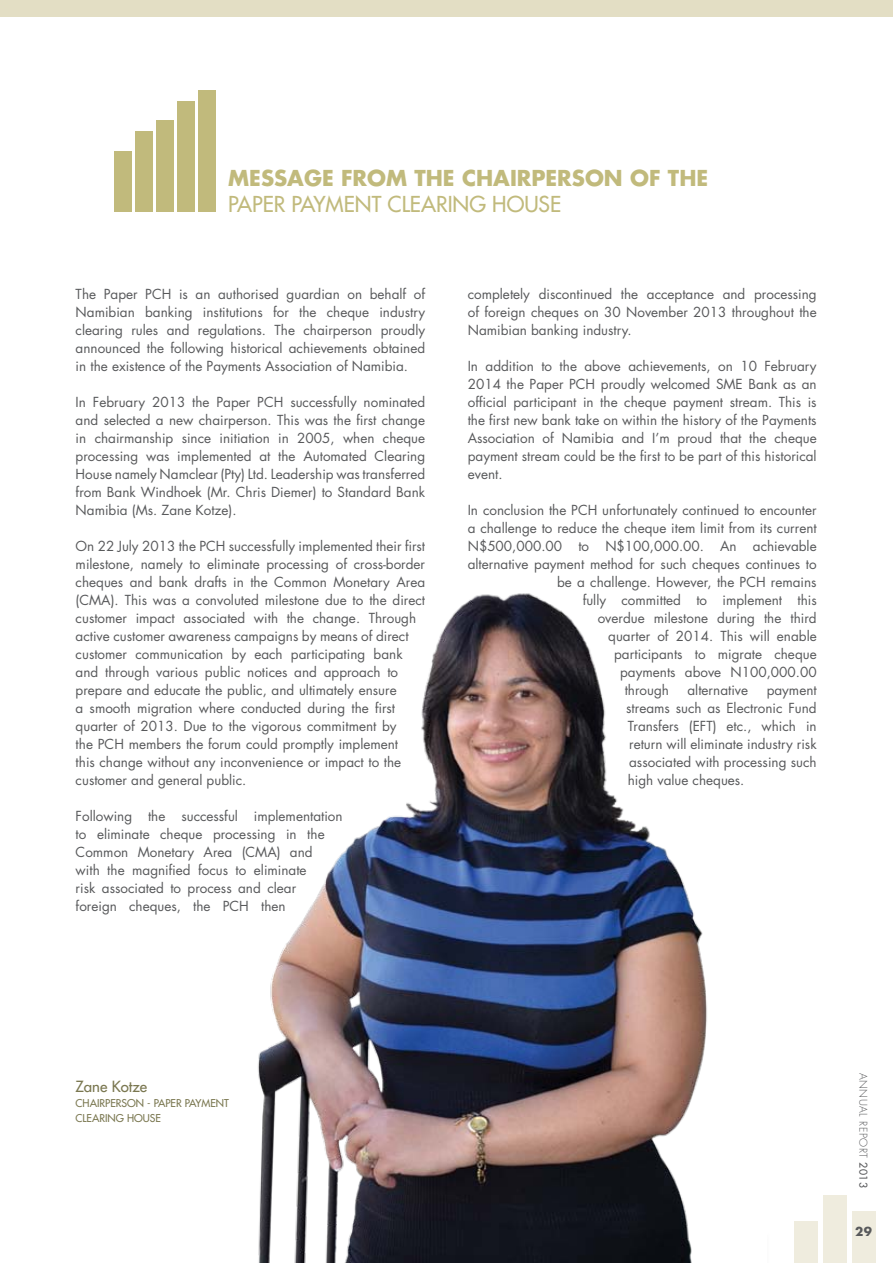
<style>
.page{position:relative;width:893px;height:1263px;background:#fff}
.page>*{position:absolute;margin:0;border:0;box-sizing:border-box;transform-origin:0 0}
.t1{font:700 21.3px "Futura";color:#c1ba7c}
.t2{font:21.3px "Futura";letter-spacing:-.04em;color:#c1ba7c}
.t3{font:15px "Futura";color:#7a7750}
.t4{font:13.5px/18px "Futura";color:#58595b;text-align:justify}
.t5{font:700 12px "Futura";color:#58595b}
.t6{font:10.5px "Futura";color:#7a7750}
.t7{font:300 10.5px "Futura";letter-spacing:.05em;color:#58595b}
.s1{font-weight:400}
</style>
<div class="page">
<div style="left:114px;top:151px;width:17px;height:61px;background:#c1ba7c"></div>
<div style="left:136px;top:131px;width:17px;height:81px;background:#c1ba7c"></div>
<div style="left:156px;top:120px;width:18px;height:92px;background:#c1ba7c"></div>
<div style="left:178px;top:102px;width:17px;height:110px;background:#c1ba7c"></div>
<div style="left:198px;top:90px;width:18px;height:122px;background:#c1ba7c"></div>
<img style="left:258px;top:593px;width:449px;height:670px">
<div style="left:0;top:0;width:893px;height:17px;background:#e3dec4"></div>
<div style="left:794px;top:1221px;width:24px;height:42px;background:#efecde"></div>
<div style="left:823px;top:1195px;width:24px;height:68px;background:#efecde"></div>
<div style="left:852px;top:1211px;width:23px;height:52px;background:#efecde"></div>
<h1 class="t1" style="left:228px;top:163px;width:36px">MESSAGE</h1>
<h1 class="t1" style="left:341px;top:163px;width:18px">FROM</h1>
<h1 class="t1" style="left:414px;top:163px;width:14px">THE</h1>
<h1 class="t1" style="left:462px;top:163px;width:16px">CHAIRPERSON</h1>
<h1 class="t1" style="left:630px;top:163px;width:52px">OF THE</h1>
<h1 class="t2" style="left:228px;top:190px;width:22px">PAPER</h1>
<h1 class="t2" style="left:292px;top:190px;width:24px">PAYMENT</h1>
<h1 class="t2" style="left:388px;top:190px;width:27px">CLEARING</h1>
<h1 class="t2" style="left:492px;top:190px;width:29px">HOUSE</h1>
<p class="t4" style="left:76px;top:285px;width:351px">The Paper PCH is an authorised guardian on behalf of Namibian banking institutions for the cheque industry clearing rules and regulations. The chairperson proudly announced the following historical achievements obtained in the existence of the Payments Association of Namibia.</p>
<p class="t4" style="left:76px;top:393px;width:351px">In February 2013 the Paper PCH successfully nominated and selected a new chairperson. This was the first change in chairmanship since initiation in 2005, when cheque processing was implemented at the Automated Clearing House namely Namclear (Pty) Ltd. Leadership was transferred from Bank Windhoek (Mr. Chris Diemer) to Standard Bank Namibia (Ms. Zane Kotze).</p>
<p class="t4" style="left:76px;top:537px;width:351px;text-align:left">On 22 July 2013 the PCH successfully implemented their first milestone, namely to eliminate processing of cross-border cheques and bank drafts in the Common Monetary Area (CMA). This was a convoluted milestone due to the direct customer impact associated with the change. Through active customer awareness campaigns by means of direct customer communication by each participating bank and through various public notices and approach to prepare and educate the public, and ultimately ensure<br>a smooth migration where conducted during the first quarter of 2013. Due to the vigorous commitment by<br>the PCH members the forum could promptly implement<br>this change without any inconvenience or impact to the customer and general public.</p>
<p class="t4" style="left:76px;top:807px;width:268px;text-align:left">Following the successful implementation to eliminate cheque processing in the Common Monetary Area (CMA) and<br>with the magnified focus to eliminate<br>risk associated to process and clear<br>foreign cheques, the PCH then</p>
<p class="t4" style="left:468px;top:285px;width:350px">completely discontinued the acceptance and processing of foreign cheques on 30 November 2013 throughout the Namibian banking industry.</p>
<p class="t4" style="left:468px;top:357px;width:350px">In addition to the above achievements, on 10 February 2014 the Paper PCH proudly welcomed SME Bank as an official participant in the cheque payment stream. This is the first new bank take on within the history of the Payments Association of Namibia and I’m proud that the cheque payment stream could be the first to be part of this historical event.</p>
<p class="t4" style="left:468px;top:501px;width:350px">In conclusion the PCH unfortunately continued to encounter</p>
<p class="t4" style="left:468px;top:518px;width:350px">a challenge to reduce the cheque item limit from its current</p>
<p class="t4" style="left:468px;top:536px;width:350px">N$500,000.00 to N$100,000.00. An achievable</p>
<p class="t4" style="left:468px;top:554px;width:350px">alternative payment method for such cheques continues to</p>
<p class="t4" style="left:557px;top:572px;width:261px">be a challenge. However, the PCH remains</p>
<p class="t4" style="left:583px;top:590px;width:235px">fully committed to implement this</p>
<p class="t4" style="left:598px;top:608px;width:220px">overdue milestone during the third</p>
<p class="t4" style="left:608px;top:626px;width:210px">quarter of 2014. This will enable</p>
<p class="t4" style="left:614px;top:644px;width:204px">participants to migrate cheque</p>
<p class="t4" style="left:620px;top:662px;width:198px">payments above N100,000.00</p>
<p class="t4" style="left:625px;top:680px;width:46px">through</p>
<p class="t4" style="left:687px;top:680px;width:62px">alternative</p>
<p class="t4" style="left:626px;top:680px;width:192px;text-indent:140px">payment streams such as Electronic Fund Transfers (EFT) etc., which in return will eliminate industry risk associated with processing such high value cheques.</p>
<p class="t3" style="left:76px;top:1077px;width:73px">ZANE KOTZE</p>
<p class="t6" style="left:76px;top:1096px;width:22px">CHAIRPERSON</p>
<p class="t6" style="left:147px;top:1096px;width:13px">- PAPER</p>
<p class="t6" style="left:185px;top:1096px;width:8px">PAYMENT</p>
<p class="t6" style="left:76px;top:1111px;width:7px">CLEARING</p>
<p class="t6" style="left:127px;top:1111px;width:8px">HOUSE</p>
<p class="t7" style="left:870px;top:1073px;width:117px;rotate:90deg">ANNUAL REPORT <span class="s1">2013</span></p>
<p class="t5" style="left:855px;top:1223px;width:19px">29</p>
</div>
